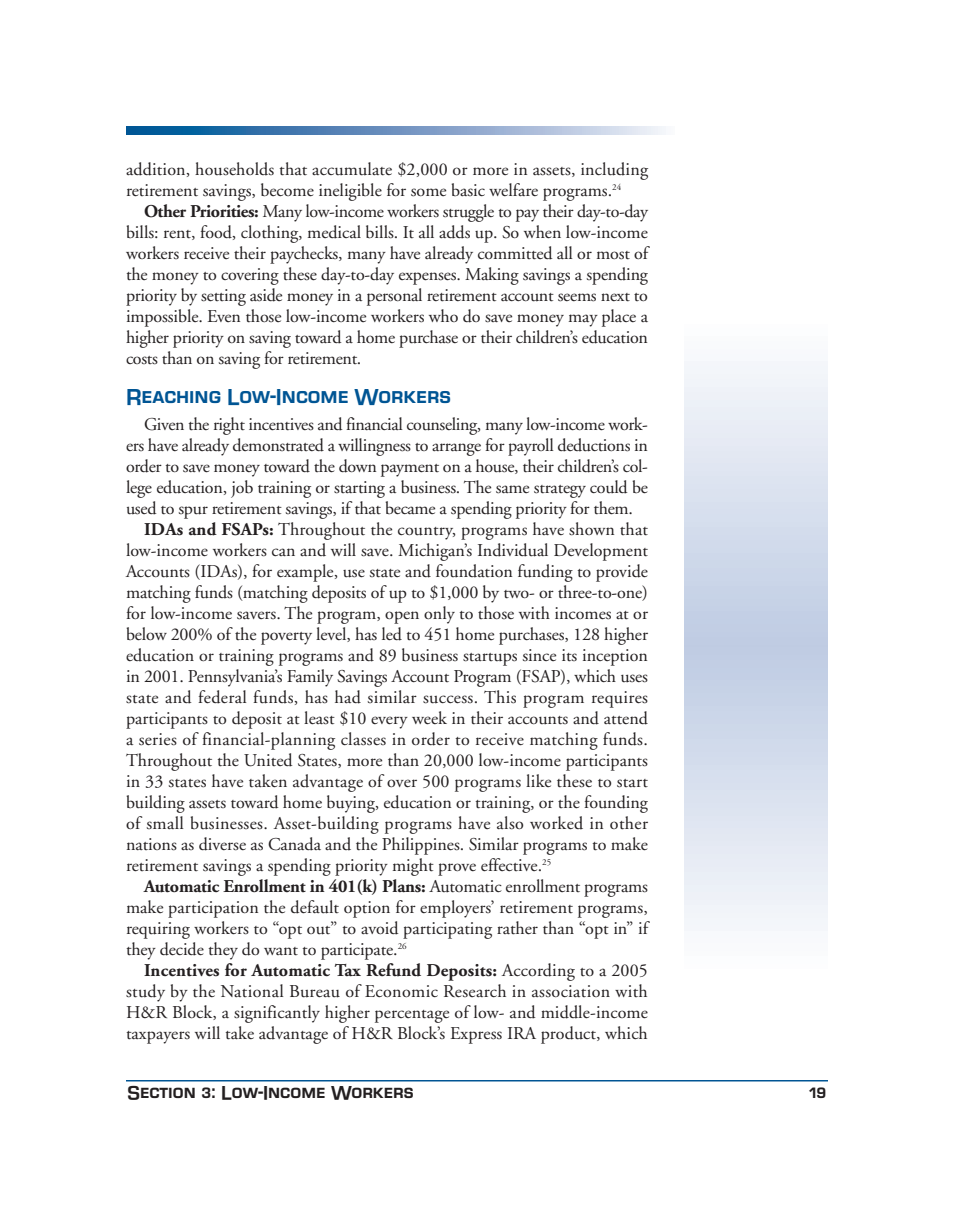
<style>
.page{position:relative;width:954px;height:1224px;background:#fff}
.page>*{position:absolute;margin:0;border:0;box-sizing:border-box;transform-origin:0 0}
.t1{font:700 21px "Eurostile DCD";color:#005594}
.t2{font:18px/21px "Adobe Garamond";color:#231f20}
.t3{font:18px "Adobe Garamond";letter-spacing:.02em;color:#231f20}
.t4{font:18px "Adobe Garamond";letter-spacing:-.02em;color:#231f20}
.t5{font:700 18px "Adobe Garamond";color:#231f20}
.t6{font:700 18px "Eurostile DCD";color:#231f20}
.s1{font-weight:700}
.s2{font-weight:400}
</style>
<div class="page">
<svg style="left:126px;top:126px;width:540px;height:9px;background:#6e97c1"></svg>
<svg style="left:684px;top:361px;width:144px;height:570px;background:#d9e0ee"></svg>
<hr style="left:126px;top:1080px;width:702px;height:2px;background:#005594">
<p class="t2" style="left:126px;top:160px;width:524px">addition, households that accumulate $2,000 or more in assets, including retirement savings, become ineligible for some basic welfare programs.<sup>24</sup></p>
<p class="t2" style="left:126px;top:202px;width:524px;text-align:justify;text-indent:18px"><span class="s1">Other Priorities:</span> Many low-income workers struggle to pay their day-to-day bills: rent, food, clothing, medical bills. It all adds up. So when low-income workers receive their paychecks, many have already committed all or most of the money to covering these day-to-day expenses. Making savings a spending priority by setting aside money in a personal retirement account seems next to impossible. Even those low-income workers who do save money may place a higher priority on saving toward a home purchase or their children’s education costs than on saving for retirement.</p>
<p class="t1" style="left:126px;top:383px;width:327px">Reaching Low-Income Workers</p>
<p class="t4" style="left:144px;top:417px;width:505px">Given the right incentives and financial counseling, many low-income work-</p>
<p class="t4" style="left:126px;top:438px;width:524px">ers have already demonstrated a willingness to arrange for payroll deductions in</p>
<p class="t2" style="left:126px;top:457px;width:524px">order to save money toward the down payment on a house, their children’s col-</p>
<p class="t2" style="left:126px;top:478px;width:523px">lege education, job training or starting a business. The same strategy could be</p>
<p class="t2" style="left:126px;top:499px;width:509px">used to spur retirement savings, if that became a spending priority for them.</p>
<p class="t2" style="left:144px;top:520px;width:506px"><span class="s1">IDAs and FSAPs:</span> Throughout the country, programs have shown that</p>
<p class="t2" style="left:126px;top:541px;width:524px">low-income workers can and will save. Michigan’s Individual Development</p>
<p class="t2" style="left:126px;top:562px;width:524px">Accounts (IDAs), for example, use state and foundation funding to provide</p>
<p class="t2" style="left:126px;top:583px;width:523px">matching funds (matching deposits of up to $1,000 by two- or three-to-one)</p>
<p class="t2" style="left:126px;top:604px;width:524px">for low-income savers. The program, open only to those with incomes at or</p>
<p class="t2" style="left:126px;top:625px;width:523px">below 200% of the poverty level, has led to 451 home purchases, 128 higher</p>
<p class="t2" style="left:126px;top:646px;width:524px">education or training programs and 89 business startups since its inception</p>
<p class="t2" style="left:126px;top:667px;width:523px">in 2001. Pennsylvania’s Family Savings Account Program (FSAP), which uses</p>
<p class="t3" style="left:126px;top:690px;width:523px">state and federal funds, has had similar success. This program requires</p>
<p class="t2" style="left:126px;top:709px;width:524px">participants to deposit at least $10 every week in their accounts and attend</p>
<p class="t3" style="left:126px;top:732px;width:524px">a series of financial-planning classes in order to receive matching funds.</p>
<p class="t2" style="left:126px;top:751px;width:523px">Throughout the United States, more than 20,000 low-income participants</p>
<p class="t2" style="left:126px;top:772px;width:524px">in 33 states have taken advantage of over 500 programs like these to start</p>
<p class="t2" style="left:126px;top:793px;width:524px">building assets toward home buying, education or training, or the founding</p>
<p class="t3" style="left:126px;top:816px;width:523px">of small businesses. Asset-building programs have also worked in other</p>
<p class="t2" style="left:126px;top:835px;width:524px">nations as diverse as Canada and the Philippines. Similar programs to make</p>
<p class="t2" style="left:126px;top:856px;width:427px">retirement savings a spending priority might prove effective.<sup>25</sup></p>
<p class="t5" style="left:144px;top:879px;width:506px">Automatic Enrollment in 401(k) Plans: <span class="s2">Automatic enrollment programs</span></p>
<p class="t2" style="left:126px;top:898px;width:524px">make participation the default option for employers’ retirement programs,</p>
<p class="t2" style="left:126px;top:919px;width:524px">requiring workers to “opt out” to avoid participating rather than “opt in” if</p>
<p class="t2" style="left:126px;top:940px;width:282px">they decide they do want to participate.<sup>26</sup></p>
<p class="t5" style="left:144px;top:963px;width:505px">Incentives for Automatic Tax Refund Deposits: <span class="s2">According to a 2005</span></p>
<p class="t3" style="left:126px;top:984px;width:523px">study by the National Bureau of Economic Research in association with</p>
<p class="t2" style="left:126px;top:1003px;width:524px">H&amp;R Block, a significantly higher percentage of low- and middle-income</p>
<p class="t2" style="left:126px;top:1024px;width:523px">taxpayers will take advantage of H&amp;R Block’s Express IRA product, which</p>
<p class="t6" style="left:128px;top:1081px;width:288px">Section 3: Low-Income Workers</p>
<p class="t6" style="left:809px;top:1081px;width:19px">19</p>
</div>
